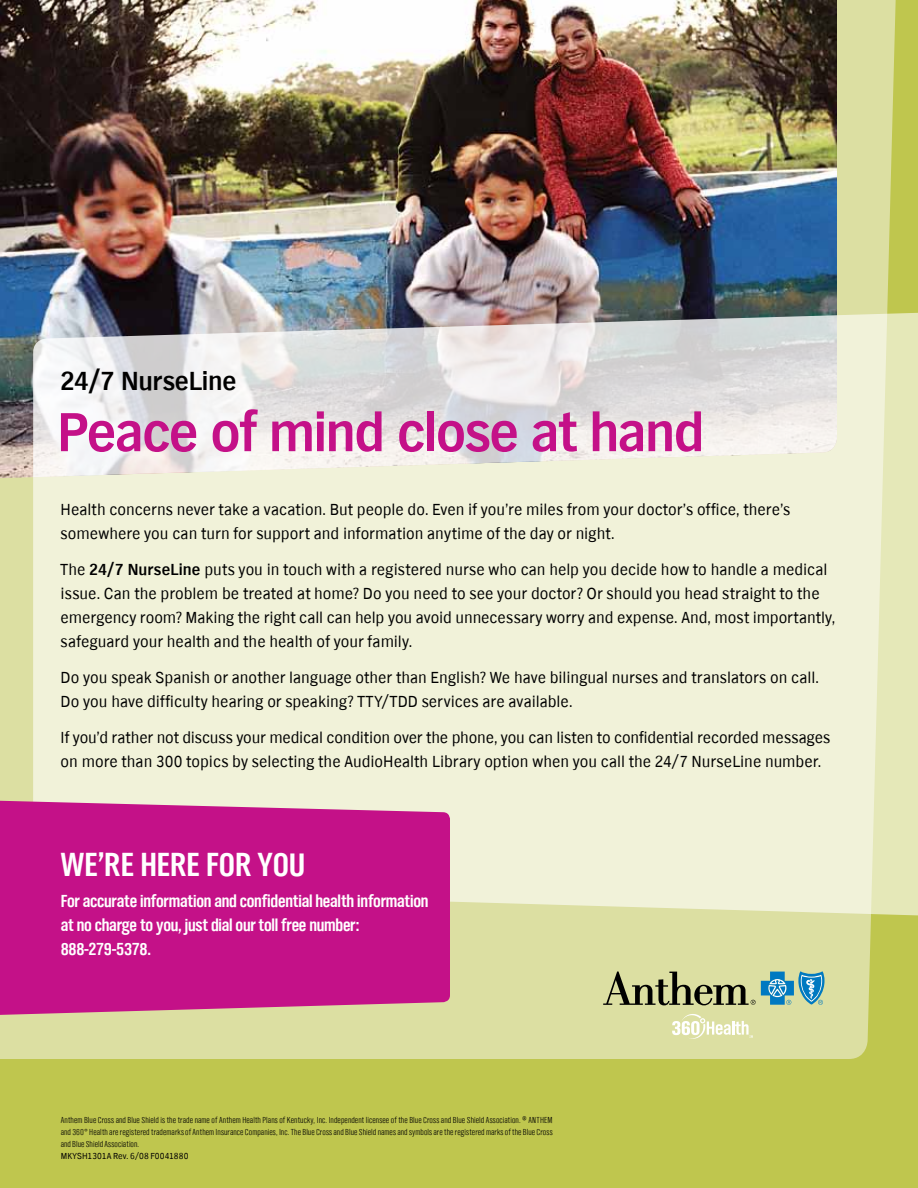
<style>
.page{position:relative;width:918px;height:1188px;background:#bfc64e}
.page>*{position:absolute;margin:0;border:0;box-sizing:border-box;transform-origin:0 0}
.t1{font:700 57px "TV Nord EF";letter-spacing:-.035em;color:#c41188}
.t2{font:700 34.5px "TV Nord Cond EF";letter-spacing:.005em;color:#fff}
.t3{font:700 27px "TV Nord EF";letter-spacing:-.01em;color:#000}
.t4{font:700 18px/24px "TV Nord Cond EF";letter-spacing:-.015em;color:#fff}
.t5{font:16.5px/24px "TV Nord EF";color:#000}
.t6{font:300 9px/12px "TV Nord Cond EF";letter-spacing:.01em;color:#000;text-align:justify}
.t7{font:9px "TV Nord EF";letter-spacing:.01em;color:#000}
.s1{font-weight:700}
</style>
<div class="page">
<div style="left:0;top:0;width:896px;height:1059px;background:#dcdfa2"></div>
<svg style="left:33px;top:312px;width:885px;height:604px;background:#eff1d6"></svg>
<div style="left:0;top:800px;width:450px;height:216px;background:#c41188"></div>
<img style="left:0;top:0;width:837px;height:478px">
<svg style="left:33px;top:315px;width:804px;height:162px;background:#dfdedc"></svg>
<svg style="left:603px;top:971px;width:222px;height:34px;background:#92a78b"></svg>
<svg style="left:672px;top:1012px;width:81px;height:27px;background:#e5e7bc"></svg>
<h3 class="t3" style="left:60px;top:367px;width:178px">24/7 NurseLine</h3>
<h1 class="t1" style="left:57px;top:401px;width:649px">Peace of mind close at hand</h1>
<p class="t5" style="left:61px;top:497px;width:731px">Health concerns never take a vacation. But people do. Even if you’re miles from your doctor’s office, there’s somewhere you can turn for support and information anytime of the day or night.</p>
<p class="t5" style="left:61px;top:557px;width:776px">The <span class="s1">24/7 NurseLine</span> puts you in touch with a registered nurse who can help you decide how to handle a medical issue. Can the problem be treated at home? Do you need to see your doctor? Or should you head straight to the emergency room? Making the right call can help you avoid unnecessary worry and expense. And, most importantly, safeguard your health and the health of your family.</p>
<p class="t5" style="left:61px;top:665px;width:760px">Do you speak Spanish or another language other than English? We have bilingual nurses and translators on call.<br>Do you have difficulty hearing or speaking? TTY/TDD services are available.</p>
<p class="t5" style="left:61px;top:725px;width:771px">If you’d rather not discuss your medical condition over the phone, you can listen to confidential recorded messages on more than 300 topics by selecting the AudioHealth Library option when you call the 24/7 NurseLine number.</p>
<h2 class="t2" style="left:61px;top:846px;width:246px">We’re here for you</h2>
<p class="t4" style="left:61px;top:889px;width:369px">For accurate information and confidential health information at no charge to you, just dial our toll free number:<br>888-279-5378.</p>
<p class="t6" style="left:61px;top:1114px;width:493px">Anthem Blue Cross and Blue Shield is the trade name of Anthem Health Plans of Kentucky, Inc. Independent licensee of the Blue Cross and Blue Shield Association. ® ANTHEM and 360° Health are registered trademarks of Anthem Insurance Companies, Inc. The Blue Cross and Blue Shield names and symbols are the registered marks of the Blue Cross and Blue Shield Association.</p>
<p class="t7" style="left:61px;top:1151px;width:129px">MKYSH1301A Rev. 6/08 F0041880</p>
</div>
